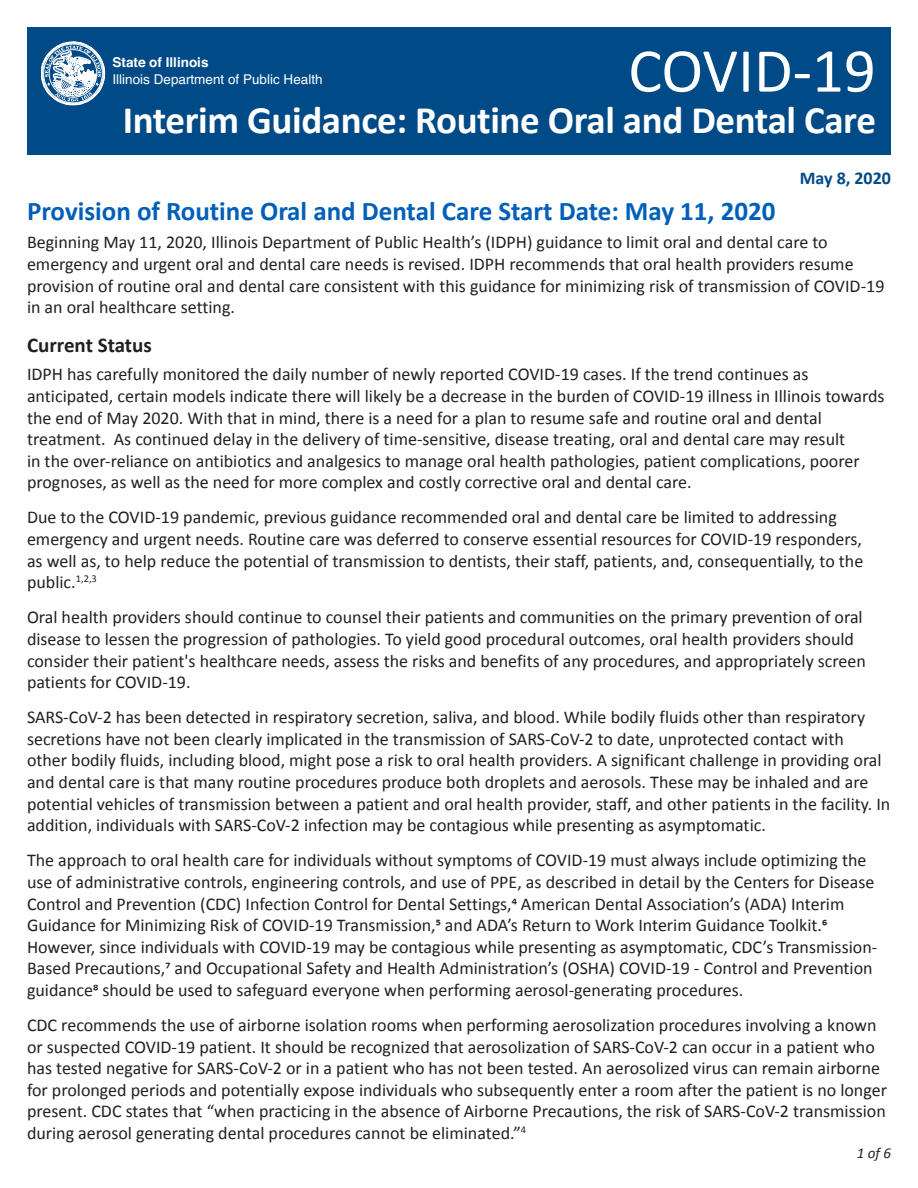
<style>
.page{position:relative;width:918px;height:1188px;background:#fff}
.page>*{position:absolute;margin:0;border:0;box-sizing:border-box;transform-origin:0 0}
.t1{font:63px "Calibri";color:#fff}
.t2{font:700 39px "Calibri";letter-spacing:-.01em;color:#fff}
.t3{font:700 27px "Calibri";color:#005fb9}
.t4{font:700 21px "Calibri";color:#231f20}
.t5{font:18px/21.6px "Calibri";color:#231f20}
.t6{font:700 18px "Calibri";color:#004a87}
.t7{font:italic 15px "Calibri";color:#231f20}
.t8{font:13.5px "Helvetica";color:#fff}
.t9{font:700 13.5px "Helvetica";color:#fff}
</style>
<div class="page">
<div style="left:27px;top:27px;width:864px;height:127px;background:#004a87"></div>
<svg style="left:41px;top:42px;width:64px;height:63px"></svg>
<h1 class="t1" style="left:628px;top:31px;width:249px">COVID-19</h1>
<h2 class="t2" style="left:123px;top:95px;width:755px">Interim Guidance: Routine Oral and Dental Care</h2>
<p class="t9" style="left:113px;top:53px;width:98px">State of Illinois</p>
<p class="t8" style="left:113px;top:70px;width:212px">Illinois Department of Public Health</p>
<p class="t6" style="left:800px;top:167px;width:93px">May 8, 2020</p>
<p class="t3" style="left:27px;top:194px;width:750px">Provision of Routine Oral and Dental Care Start Date: May 11, 2020</p>
<p class="t5" style="left:27px;top:232px;width:859px">Beginning May 11, 2020, Illinois Department of Public Health’s (IDPH) guidance to limit oral and dental care to emergency and urgent oral and dental care needs is revised. IDPH recommends that oral health providers resume provision of routine oral and dental care consistent with this guidance for minimizing risk of transmission of COVID-19 in an oral healthcare setting.</p>
<p class="t4" style="left:27px;top:332px;width:126px">Current Status</p>
<p class="t5" style="left:27px;top:364px;width:859px">IDPH has carefully monitored the daily number of newly reported COVID-19 cases. If the trend continues as anticipated, certain models indicate there will likely be a decrease in the burden of COVID-19 illness in Illinois towards the end of May 2020. With that in mind, there is a need for a plan to resume safe and routine oral and dental treatment. As continued delay in the delivery of time-sensitive, disease treating, oral and dental care may result<br>in the over-reliance on antibiotics and analgesics to manage oral health pathologies, patient complications, poorer prognoses, as well as the need for more complex and costly corrective oral and dental care.</p>
<p class="t5" style="left:27px;top:507px;width:838px">Due to the COVID-19 pandemic, previous guidance recommended oral and dental care be limited to addressing emergency and urgent needs. Routine care was deferred to conserve essential resources for COVID-19 responders, as well as, to help reduce the potential of transmission to dentists, their staff, patients, and, consequentially, to the public.<sup>1,2,3</sup></p>
<p class="t5" style="left:27px;top:607px;width:841px">Oral health providers should continue to counsel their patients and communities on the primary prevention of oral disease to lessen the progression of pathologies. To yield good procedural outcomes, oral health providers should consider their patient's healthcare needs, assess the risks and benefits of any procedures, and appropriately screen patients for COVID-19.</p>
<p class="t5" style="left:27px;top:707px;width:865px">SARS-CoV-2 has been detected in respiratory secretion, saliva, and blood. While bodily fluids other than respiratory secretions have not been clearly implicated in the transmission of SARS-CoV-2 to date, unprotected contact with<br>other bodily fluids, including blood, might pose a risk to oral health providers. A significant challenge in providing oral and dental care is that many routine procedures produce both droplets and aerosols. These may be inhaled and are potential vehicles of transmission between a patient and oral health provider, staff, and other patients in the facility. In addition, individuals with SARS-CoV-2 infection may be contagious while presenting as asymptomatic.</p>
<p class="t5" style="left:27px;top:850px;width:852px">The approach to oral health care for individuals without symptoms of COVID-19 must always include optimizing the use of administrative controls, engineering controls, and use of PPE, as described in detail by the Centers for Disease Control and Prevention (CDC) Infection Control for Dental Settings,4 American Dental Association’s (ADA) Interim Guidance for Minimizing Risk of COVID-19 Transmission,5 and ADA’s Return to Work Interim Guidance Toolkit.6<br>However, since individuals with COVID-19 may be contagious while presenting as asymptomatic, CDC’s Transmission-Based Precautions,7 and Occupational Safety and Health Administration’s (OSHA) COVID-19 - Control and Prevention guidance8 should be used to safeguard everyone when performing aerosol-generating procedures.</p>
<p class="t5" style="left:27px;top:1014px;width:862px">CDC recommends the use of airborne isolation rooms when performing aerosolization procedures involving a known or suspected COVID-19 patient. It should be recognized that aerosolization of SARS-CoV-2 can occur in a patient who has tested negative for SARS-CoV-2 or in a patient who has not been tested. An aerosolized virus can remain airborne for prolonged periods and potentially expose individuals who subsequently enter a room after the patient is no longer present. CDC states that “when practicing in the absence of Airborne Precautions, the risk of SARS-CoV-2 transmission during aerosol generating dental procedures cannot be eliminated.”<sup>4</sup></p>
<p class="t7" style="left:857px;top:1143px;width:36px">1 of 6</p>
</div>
